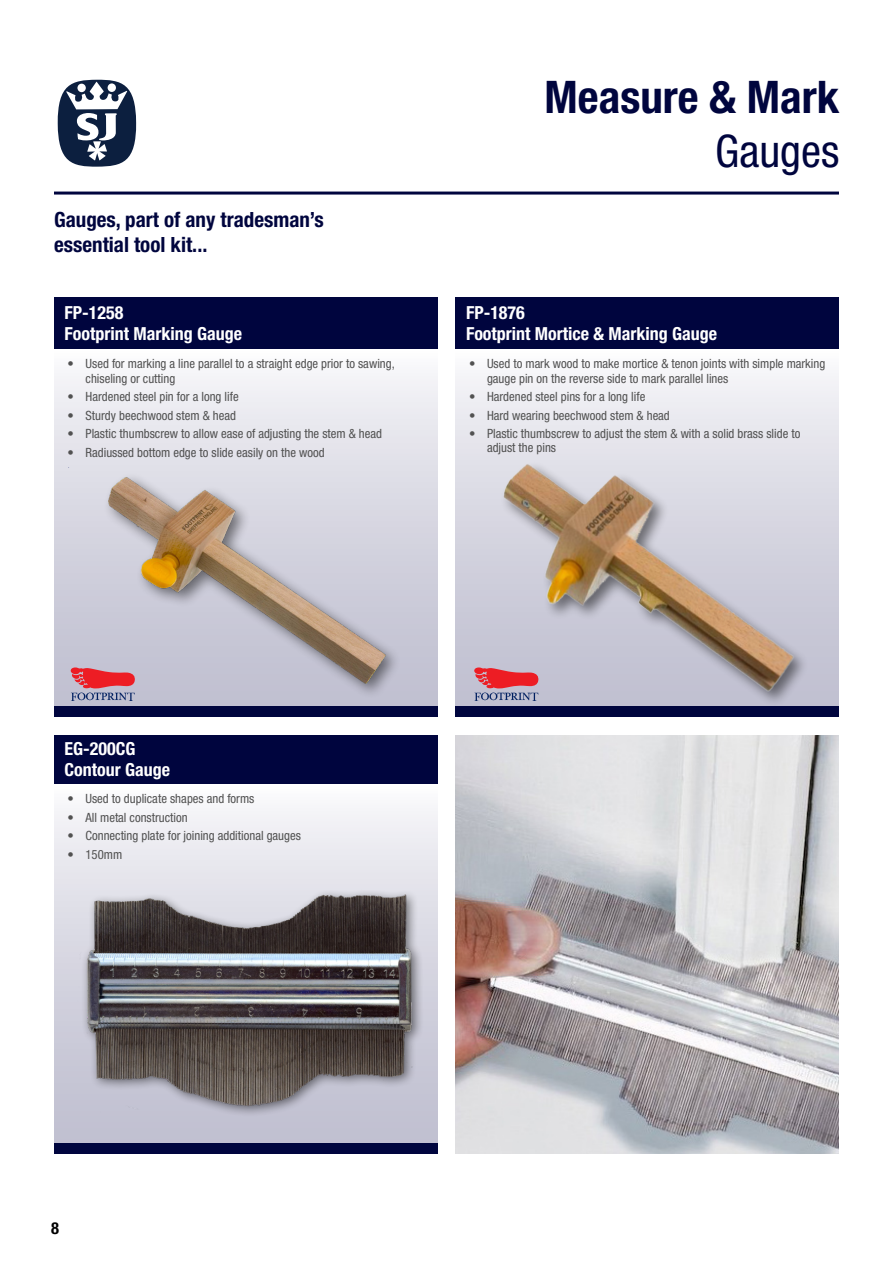
<style>
.page{position:relative;width:893px;height:1263px;background:#fff}
.page>*{position:absolute;margin:0;border:0;box-sizing:border-box;transform-origin:0 0}
.t1{font:700 condensed 45px "Helvetica Neue LT Std";color:#00053e}
.t2{font:condensed 45px "Helvetica Neue LT Std";color:#00053e}
.t3{font:700 condensed 21px/25.2px "Helvetica Neue LT Std";color:#00053e}
.t4{font:700 condensed 18px/21px "Helvetica Neue LT Std";color:#fff}
.t5{font:700 condensed 16.5px "Helvetica Neue LT Std";color:#000}
.t6{font:condensed 12.75px/14.2px "Helvetica Neue LT Std";color:#515151}
</style>
<div class="page">
<hr style="left:54px;top:192px;width:785px;height:3px;background:#00053e">
<div style="left:54px;top:349px;width:383px;height:357px;background:linear-gradient(to bottom,#f6f6f8,#bbbbcd)"></div>
<div style="left:455px;top:349px;width:384px;height:357px;background:linear-gradient(to bottom,#f6f6f8,#bbbbcd)"></div>
<div style="left:54px;top:784px;width:383px;height:359px;background:linear-gradient(to bottom,#f6f6f8,#bbbbcd)"></div>
<div style="left:54px;top:706px;width:383px;height:10px;background:#00053e"></div>
<div style="left:455px;top:706px;width:384px;height:10px;background:#00053e"></div>
<div style="left:54px;top:1143px;width:383px;height:10px;background:#00053e"></div>
<div style="left:54px;top:298px;width:383px;height:51px;background:#00053e"></div>
<div style="left:455px;top:298px;width:384px;height:51px;background:#00053e"></div>
<div style="left:54px;top:735px;width:383px;height:49px;background:#00053e"></div>
<div style="left:103px;top:472px;width:299px;height:228px;background:#c1c1d1"></div>
<img style="left:68px;top:467px;width:350px;height:223px">
<img style="left:465px;top:426px;width:362px;height:277px">
<img style="left:64px;top:869px;width:370px;height:249px">
<img style="left:455px;top:735px;width:384px;height:418px">
<svg style="left:71px;top:667px;width:64px;height:34px"></svg>
<svg style="left:474px;top:667px;width:64px;height:34px;background:#c57080"></svg>
<div style="left:57px;top:80px;width:79px;height:87px;background:#0c1f3f;border-radius:50%"></div>
<svg style="left:66px;top:82px;width:61px;height:78px"></svg>
<h2 class="t3" style="left:54px;top:207px;width:271px">Gauges, part of any tradesman’s essential tool kit...</h2>
<h1 class="t1" style="left:545px;top:70px;width:296px">Measure &amp; Mark</h1>
<h1 class="t2" style="left:715px;top:125px;width:126px">Gauges</h1>
<h3 class="t4" style="left:64px;top:302px;width:179px">FP-1258<br>Footprint Marking Gauge</h3>
<h3 class="t4" style="left:466px;top:302px;width:253px">FP-1876<br>Footprint Mortice &amp; Marking Gauge</h3>
<p class="t6" style="left:86px;top:357px;width:311px;text-indent:-18px">• Used for marking a line parallel to a straight edge prior to sawing, chiseling or cutting</p>
<p class="t6" style="left:68px;top:389px;width:173px">• Hardened steel pin for a long life</p>
<p class="t6" style="left:68px;top:408px;width:170px">• Sturdy beechwood stem &amp; head</p>
<p class="t6" style="left:68px;top:426px;width:316px">• Plastic thumbscrew to allow ease of adjusting the stem &amp; head</p>
<p class="t6" style="left:68px;top:445px;width:259px">• Radiussed bottom edge to slide easily on the wood</p>
<p class="t6" style="left:487px;top:357px;width:340px;text-indent:-18px">• Used to mark wood to make mortice &amp; tenon joints with simple marking gauge pin on the reverse side to mark parallel lines</p>
<p class="t6" style="left:469px;top:389px;width:178px">• Hardened steel pins for a long life</p>
<p class="t6" style="left:469px;top:408px;width:202px">• Hard wearing beechwood stem &amp; head</p>
<p class="t6" style="left:487px;top:426px;width:315px;text-indent:-18px">• Plastic thumbscrew to adjust the stem &amp; with a solid brass slide to adjust the pins</p>
<h3 class="t4" style="left:64px;top:738px;width:107px">EG-200CG<br>Contour Gauge</h3>
<p class="t6" style="left:68px;top:792px;width:188px">• Used to duplicate shapes and forms</p>
<p class="t6" style="left:68px;top:810px;width:122px">• All metal construction</p>
<p class="t6" style="left:68px;top:829px;width:235px">• Connecting plate for joining additional gauges</p>
<p class="t6" style="left:68px;top:847px;width:56px">• 150mm</p>
<p class="t5" style="left:51px;top:1218px;width:9px">8</p>
</div>
